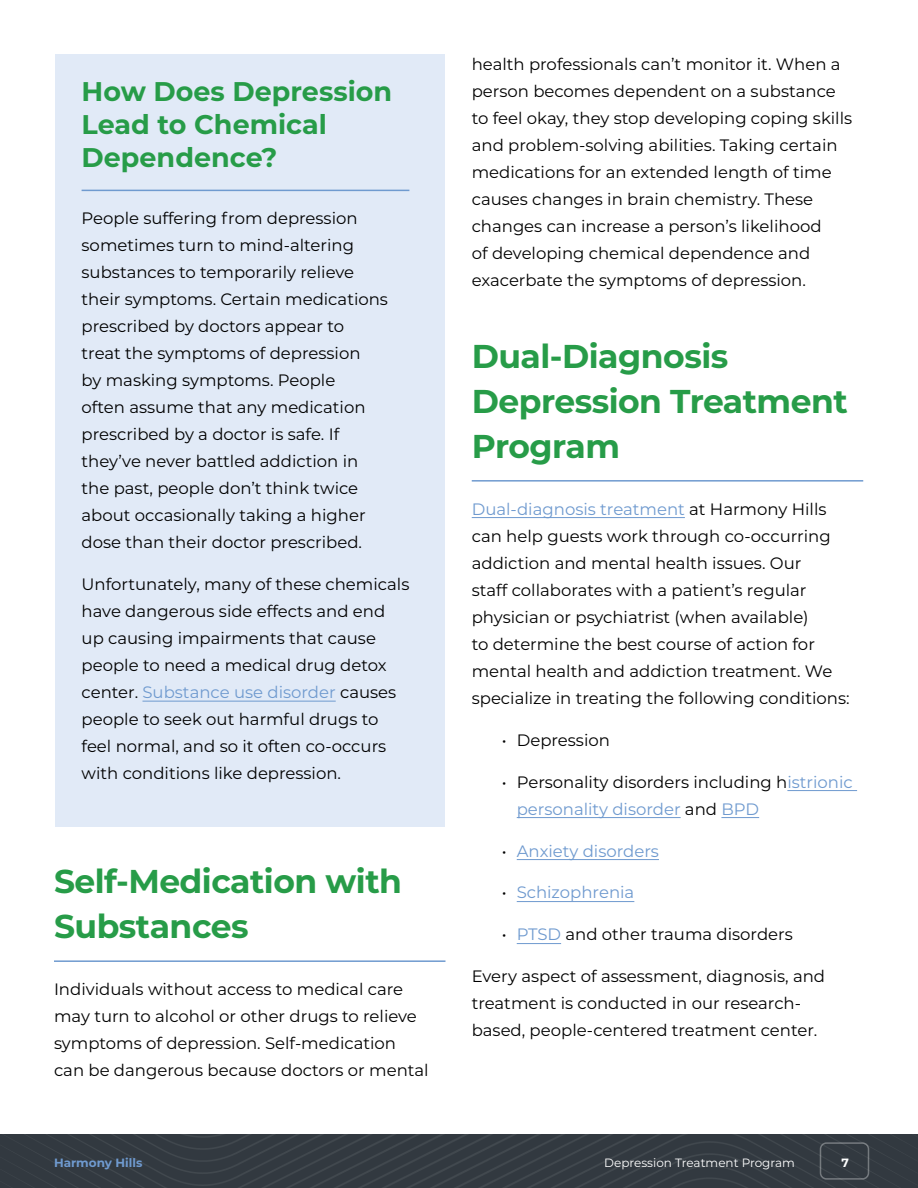
<style>
.page{position:relative;width:918px;height:1188px;background:#fff}
.page>*{position:absolute;margin:0;border:0;box-sizing:border-box;transform-origin:0 0}
.t1{font:700 33px/45px "Montserrat";letter-spacing:-.015em;color:#279c48}
.t2{font:700 27px/33px "Montserrat";color:#279c48}
.t3{font:16.5px/27px "Montserrat";color:#000}
.t4{font:16.5px "Montserrat";color:#6f9acf}
.t5{font:12px "Montserrat";color:#fff}
.t6{font:700 12px "Montserrat";color:#6f9acf}
.t7{font:700 12px "Montserrat";color:#fff}
.s1{color:#6f9acf}
.s2{color:#000}
</style>
<div class="page">
<img style="left:0;top:1134px;width:918px;height:54px">
<div style="left:820px;top:1142px;width:49px;height:38px;border:2px solid #fff;border-radius:6px"></div>
<hr style="left:54px;top:960px;width:392px;height:2px;background:#6f9acf">
<hr style="left:472px;top:480px;width:391px;height:2px;background:#6f9acf">
<hr style="left:472px;top:517px;width:213px;height:1px;background:#6f9acf">
<hr style="left:787px;top:790px;width:70px;height:1px;background:#6f9acf">
<hr style="left:517px;top:817px;width:164px;height:1px;background:#6f9acf">
<hr style="left:721px;top:817px;width:38px;height:1px;background:#6f9acf">
<hr style="left:517px;top:859px;width:142px;height:1px;background:#6f9acf">
<hr style="left:517px;top:901px;width:117px;height:1px;background:#6f9acf">
<hr style="left:517px;top:943px;width:44px;height:1px;background:#6f9acf">
<div style="left:55px;top:54px;width:390px;height:772px;background:#e1eaf7"></div>
<hr style="left:82px;top:190px;width:327px;height:1px;background:#6f9acf">
<hr style="left:142px;top:701px;width:194px;height:1px;background:#6f9acf">
<h2 class="t2" style="left:82px;top:74px;width:312px">How Does Depression<br>Lead to Chemical<br>Dependence?</h2>
<p class="t3" style="left:82px;top:204px;width:308px">People suffering from depression sometimes turn to mind-altering substances to temporarily relieve their symptoms. Certain medications prescribed by doctors appear to<br>treat the symptoms of depression<br>by masking symptoms. People<br>often assume that any medication prescribed by a doctor is safe. If they’ve never battled addiction in the past, people don’t think twice about occasionally taking a higher dose than their doctor prescribed.</p>
<p class="t3" style="left:82px;top:570px;width:329px">Unfortunately, many of these chemicals have dangerous side effects and end up causing impairments that cause people to need a medical drug detox center. <span class="s1">Substance use disorder</span> causes people to seek out harmful drugs to feel normal, and so it often co-occurs with conditions like depression.</p>
<h1 class="t1" style="left:54px;top:857px;width:349px">Self-Medication with<br>Substances</h1>
<p class="t3" style="left:54px;top:975px;width:376px">Individuals without access to medical care may turn to alcohol or other drugs to relieve symptoms of depression. Self-medication can be dangerous because doctors or mental</p>
<p class="t3" style="left:472px;top:50px;width:382px">health professionals can’t monitor it. When a person becomes dependent on a substance to feel okay, they stop developing coping skills and problem-solving abilities. Taking certain medications for an extended length of time causes changes in brain chemistry. These changes can increase a person’s likelihood<br>of developing chemical dependence and exacerbate the symptoms of depression.</p>
<h1 class="t1" style="left:472px;top:332px;width:378px">Dual-Diagnosis<br>Depression Treatment<br>Program</h1>
<p class="t3" style="left:472px;top:495px;width:379px"><span class="s1">Dual-diagnosis treatment</span> at Harmony Hills can help guests work through co-occurring addiction and mental health issues. Our<br>staff collaborates with a patient’s regular physician or psychiatrist (when available)<br>to determine the best course of action for mental health and addiction treatment. We specialize in treating the following conditions:</p>
<p class="t3" style="left:502px;top:726px;width:110px">• Depression</p>
<p class="t3" style="left:517px;top:768px;width:338px;text-indent:-15px">• Personality disorders including h<span class="s1">istrionic personality disorder</span> and <span class="s1">BPD</span></p>
<p class="t4" style="left:502px;top:839px;width:159px"><span class="s2">•</span> Anxiety disorders</p>
<p class="t4" style="left:502px;top:881px;width:134px"><span class="s2">•</span> Schizophrenia</p>
<p class="t3" style="left:502px;top:921px;width:293px">• <span class="s1">PTSD</span> and other trauma disorders</p>
<p class="t3" style="left:472px;top:963px;width:355px">Every aspect of assessment, diagnosis, and treatment is conducted in our research&shy;based, people-centered treatment center.</p>
<p class="t6" style="left:54px;top:1154px;width:90px">Harmony Hills</p>
<p class="t5" style="left:604px;top:1154px;width:192px">Depression Treatment Program</p>
<p class="t7" style="left:842px;top:1154px;width:9px">7</p>
</div>
